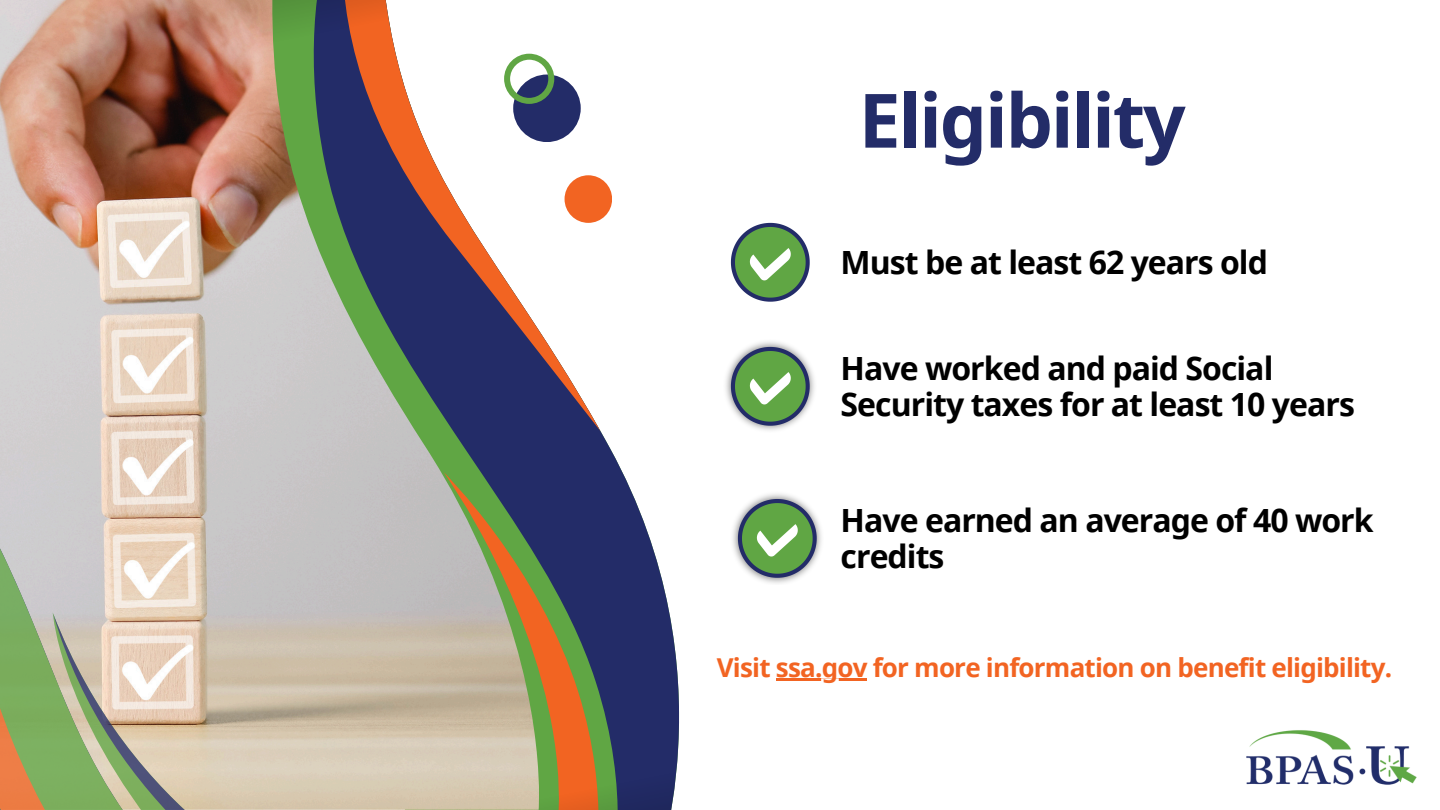
<style>
.page{position:relative;width:1440px;height:810px;background:#fff}
.page>*{position:absolute;margin:0;border:0;box-sizing:border-box;transform-origin:0 0}
.t1{font:700 75px "Noto Sans";letter-spacing:-.03em;color:#232c68}
.t2{font:700 32px/36px "Noto Sans";letter-spacing:-.03em;color:#000}
.t3{font:700 26px "Noto Sans";letter-spacing:-.03em;color:#f26422}
</style>
<div class="page">
<svg style="left:601px;top:179px;width:169px;height:573px"></svg>
<svg style="left:539px;top:452px;width:91px;height:300px;background:#4e4b59"></svg>
<svg style="left:539px;top:75px;width:62px;height:391px"></svg>
<svg style="left:539px;top:752px;width:139px;height:58px;background:#6f604c"></svg>
<div style="left:513px;top:75px;width:68px;height:67px;background:#232c68;border-radius:50%"></div>
<div style="left:565px;top:175px;width:47px;height:48px;background:#f26422;border-radius:50%"></div>
<svg style="left:539px;top:55px;width:15px;height:47px"></svg>
<img style="left:0;top:0;width:539px;height:810px">
<svg style="left:0;top:249px;width:340px;height:561px;background:#c7c4b6"></svg>
<svg style="left:0;top:254px;width:335px;height:556px;background:#d3cdc7"></svg>
<svg style="left:0;top:606px;width:326px;height:204px;background:#c0bd9c"></svg>
<svg style="left:731px;top:223px;width:79px;height:79px"></svg>
<img style="left:724px;top:340px;width:91px;height:93px">
<svg style="left:731px;top:347px;width:79px;height:79px"></svg>
<img style="left:731px;top:492px;width:91px;height:93px">
<svg style="left:738px;top:499px;width:79px;height:79px"></svg>
<img style="left:1246px;top:730px;width:171px;height:55px">
<hr style="left:776px;top:679px;width:91px;height:2px;background:#f26422">
<p class="t1" style="left:859px;top:68px;width:328px">Eligibility</p>
<h1 class="t2" style="left:841px;top:244px;width:429px">Must be at least 62 years old</h1>
<p class="t2" style="left:841px;top:350px;width:516px">Have worked and paid Social<br>Security taxes for at least 10 years</p>
<p class="t2" style="left:841px;top:502px;width:535px">Have earned an average of 40 work credits</p>
<p class="t3" style="left:717px;top:649px;width:677px">Visit ssa.gov for more information on benefit eligibility.</p>
</div>
